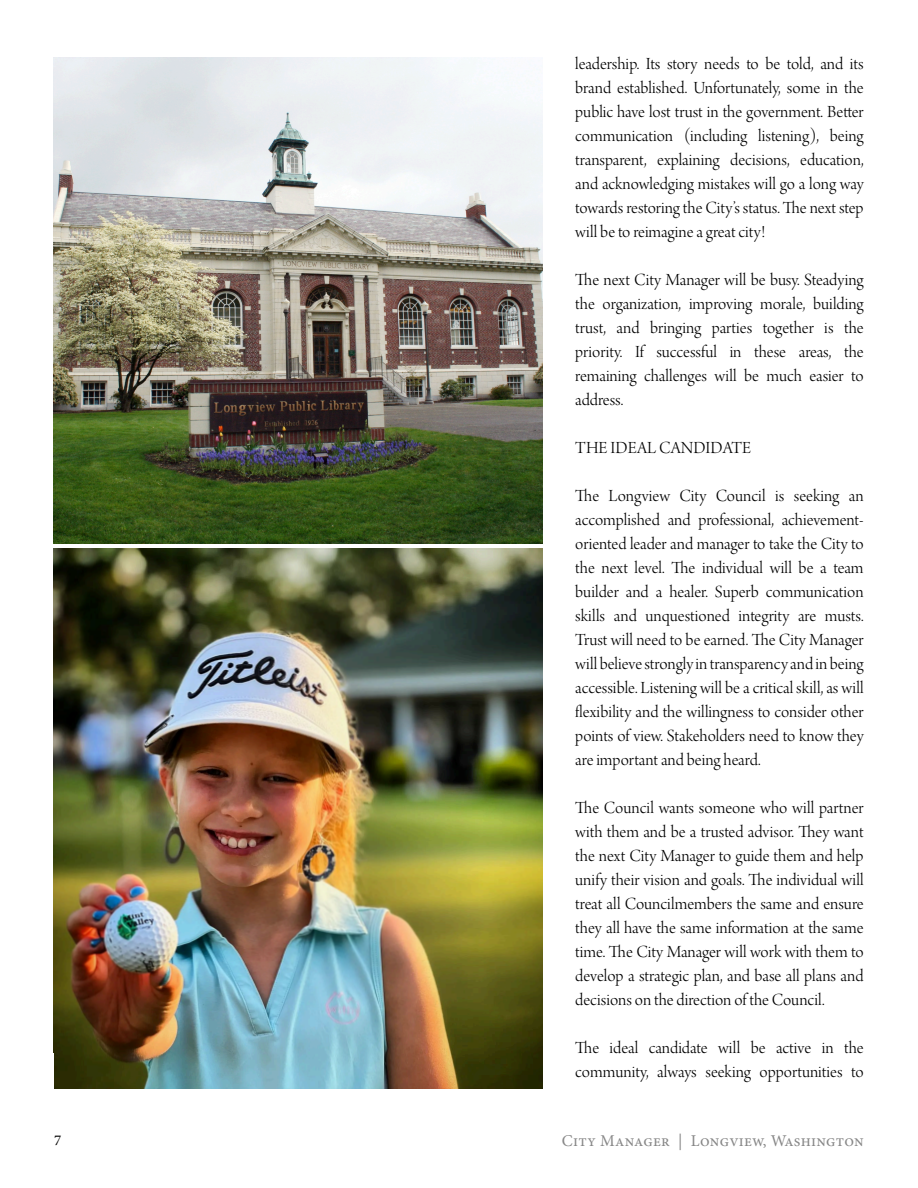
<style>
.page{position:relative;width:918px;height:1188px;background:#fff}
.page>*{position:absolute;margin:0;border:0;box-sizing:border-box;transform-origin:0 0}
.t1{font:18px/24px "Arno Pro Light Display";color:#000;text-align:justify}
.t2{font:16.5px "Minion Pro";letter-spacing:.015em;color:#878787}
.t3{font:15px "Minion Pro";color:#000}
</style>
<div class="page">
<img style="left:54px;top:58px;width:489px;height:485px">
<img style="left:54px;top:549px;width:489px;height:540px">
<p class="t1" style="left:575px;top:54px;width:290px">leadership. Its story needs to be told, and its brand established. Unfortunately, some in the public have lost trust in the government. Better communication (including listening), being transparent, explaining decisions, education, and acknowledging mistakes will go a long way towards restoring the City’s status. The next step will be to reimagine a great city!</p>
<p class="t1" style="left:575px;top:270px;width:290px">The next City Manager will be busy. Steadying the organization, improving morale, building trust, and bringing parties together is the priority. If successful in these areas, the remaining challenges will be much easier to address.</p>
<p class="t1" style="left:575px;top:438px;width:177px">THE IDEAL CANDIDATE</p>
<p class="t1" style="left:575px;top:486px;width:290px">The Longview City Council is seeking an accomplished and professional, achievement&shy;oriented leader and manager to take the City to the next level. The individual will be a team builder and a healer. Superb communication skills and unquestioned integrity are musts.<br>Trust will need to be earned. The City Manager will believe strongly in transparency and in being accessible. Listening will be a critical skill, as will flexibility and the willingness to consider other points of view. Stakeholders need to know they are important and being heard.</p>
<p class="t1" style="left:575px;top:798px;width:290px">The Council wants someone who will partner with them and be a trusted advisor. They want the next City Manager to guide them and help unify their vision and goals. The individual will treat all Councilmembers the same and ensure they all have the same information at the same time. The City Manager will work with them to develop a strategic plan, and base all plans and decisions on the direction of the Council.</p>
<p class="t1" style="left:575px;top:1038px;width:290px">The ideal candidate will be active in the community, always seeking opportunities to</p>
<p class="t3" style="left:54px;top:1134px;width:9px">7</p>
<p class="t2" style="left:562px;top:1134px;width:303px">City Manager | Longview, Washington</p>
</div>
